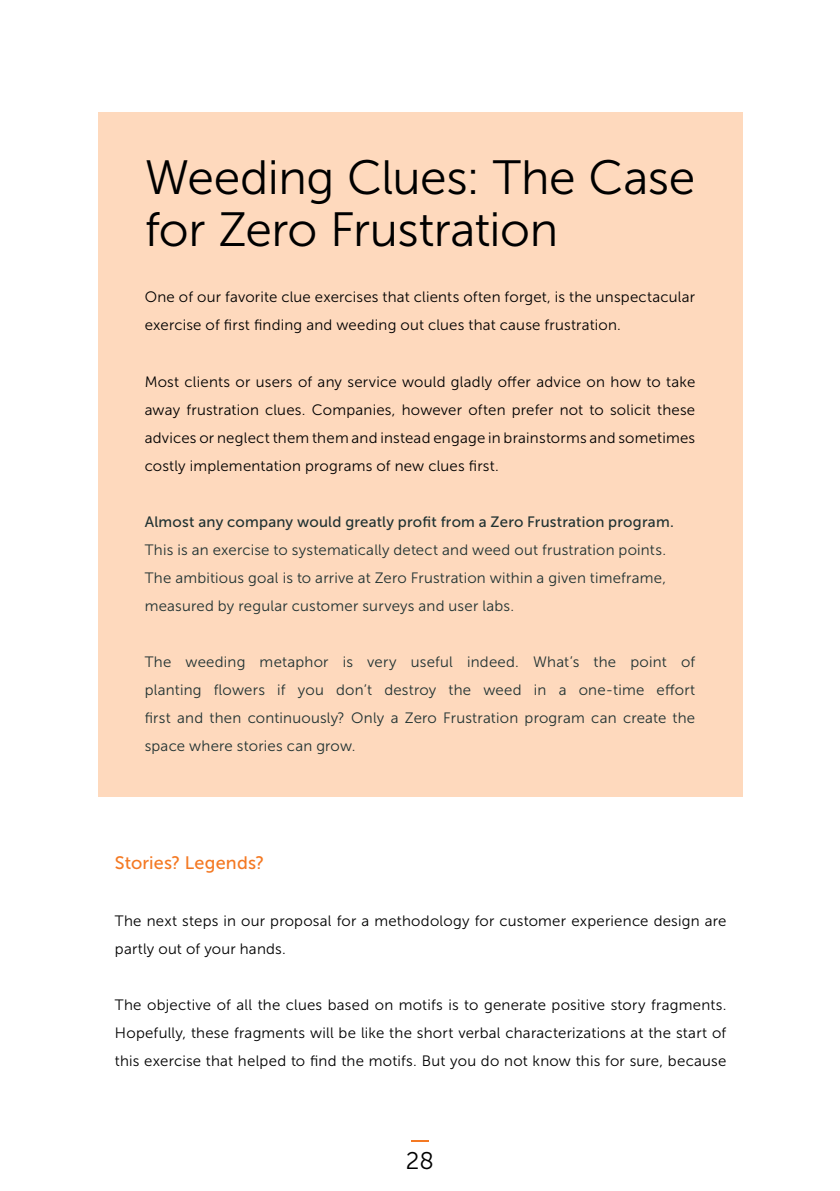
<style>
.page{position:relative;width:840px;height:1191px;background:#fff}
.page>*{position:absolute;margin:0;border:0;box-sizing:border-box;transform-origin:0 0}
.t1{font:48px/52px "Museo Sans 300";letter-spacing:-.01em;color:#000}
.t2{font:24px "Museo Sans 300";color:#000}
.t3{font:18px "Museo Sans 500";letter-spacing:.01em;color:#f47923}
.t4{font:15px/28px "Museo Sans 300";letter-spacing:.015em;color:#000}
.t5{font:15px/28px "Museo Sans 300";letter-spacing:.015em;color:#203232;text-align:justify}
.t6{font:15px "Museo Sans 500";letter-spacing:.015em;color:#203232}
</style>
<div class="page">
<svg style="left:411px;top:1140px;width:17px;height:1px"></svg>
<div style="left:98px;top:112px;width:643px;height:685px;background:#fed9bd"></div>
<h1 class="t1" style="left:145px;top:152px;width:551px">Weeding Clues: The Case for Zero Frustration</h1>
<p class="t4" style="left:145px;top:283px;width:551px">One of our favorite clue exercises that clients often forget, is the unspectacular exercise of first finding and weeding out clues that cause frustration.</p>
<p class="t4" style="left:145px;top:367px;width:551px;text-align:justify">Most clients or users of any service would gladly offer advice on how to take away frustration clues. Companies, however often prefer not to solicit these advices or neglect them them and instead engage in brainstorms and sometimes costly implementation programs of new clues first.</p>
<p class="t6" style="left:145px;top:513px;width:530px">Almost any company would greatly profit from a Zero Frustration program.</p>
<p class="t5" style="left:145px;top:536px;width:522px">This is an exercise to systematically detect and weed out frustration points.<br>The ambitious goal is to arrive at Zero Frustration within a given timeframe, measured by regular customer surveys and user labs.</p>
<p class="t5" style="left:145px;top:648px;width:551px">The weeding metaphor is very useful indeed. What’s the point of planting flowers if you don’t destroy the weed in a one-time effort first and then continuously? Only a Zero Frustration program can create the space where stories can grow.</p>
<p class="t3" style="left:115px;top:853px;width:151px">Stories? Legends?</p>
<p class="t4" style="left:115px;top:906px;width:612px">The next steps in our proposal for a methodology for customer experience design are partly out of your hands.</p>
<p class="t4" style="left:115px;top:991px;width:612px;text-align:justify">The objective of all the clues based on motifs is to generate positive story fragments.<br>Hopefully, these fragments will be like the short verbal characterizations at the start of this exercise that helped to find the motifs. But you do not know this for sure, because</p>
<h2 class="t2" style="left:406px;top:1148px;width:30px">28</h2>
</div>
